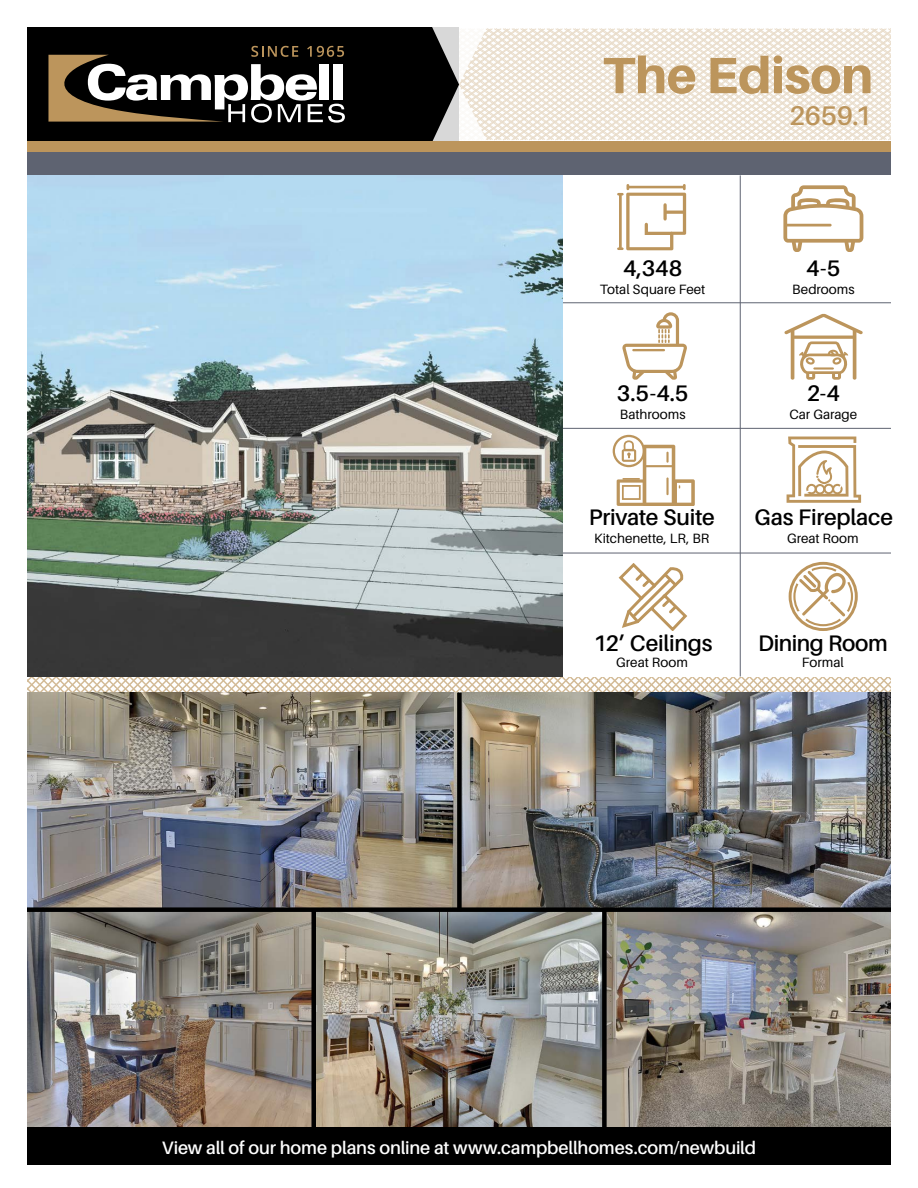
<style>
.page{position:relative;width:918px;height:1188px;background:#fff}
.page>*{position:absolute;margin:0;border:0;box-sizing:border-box;transform-origin:0 0}
.t1{font:800 51px "Aileron";letter-spacing:-.005em;color:#bc955c}
.t2{font:600 27px "Aileron";color:#bc955c}
.t3{font:600 22.5px "Aileron";letter-spacing:-.01em;color:#000}
.t4{font:600 18px "Aileron";letter-spacing:-.005em;color:#fff}
.t5{font:13.5px "Aileron";color:#000}
</style>
<div class="page">
<img style="left:27px;top:175px;width:536px;height:501px">
<div style="left:27px;top:27px;width:432px;height:115px;background:#000"></div>
<svg style="left:48px;top:46px;width:297px;height:77px"></svg>
<div style="left:27px;top:152px;width:864px;height:23px;background:#5e6371"></div>
<svg style="left:617px;top:184px;width:69px;height:66px"></svg>
<hr style="left:666px;top:211px;width:17px;height:3px;background:#bc955c">
<svg style="left:663px;top:205px;width:4px;height:14px"></svg>
<hr style="left:563px;top:302px;width:328px;height:1px;background:#5e6371">
<hr style="left:563px;top:553px;width:328px;height:1px;background:#5e6371">
<hr style="left:563px;top:428px;width:328px;height:1px;background:#5e6371">
<hr style="left:740px;top:175px;width:1px;height:501px;background:#5e6371">
<svg style="left:622px;top:312px;width:65px;height:68px"></svg>
<svg style="left:613px;top:435px;width:82px;height:70px"></svg>
<svg style="left:618px;top:563px;width:69px;height:68px"></svg>
<svg style="left:783px;top:185px;width:80px;height:66px"></svg>
<svg style="left:784px;top:314px;width:79px;height:66px"></svg>
<svg style="left:787px;top:437px;width:74px;height:66px"></svg>
<svg style="left:789px;top:562px;width:69px;height:69px"></svg>
<img style="left:27px;top:693px;width:864px;height:214px">
<img style="left:27px;top:912px;width:284px;height:215px">
<img style="left:316px;top:912px;width:286px;height:215px">
<img style="left:607px;top:912px;width:284px;height:215px">
<div style="left:311px;top:910px;width:5px;height:220px;background:#000"></div>
<div style="left:602px;top:910px;width:5px;height:229px;background:#000"></div>
<div style="left:27px;top:907px;width:864px;height:5px;background:#000"></div>
<div style="left:457px;top:693px;width:5px;height:218px;background:#000"></div>
<div style="left:27px;top:1127px;width:864px;height:38px;background:#000"></div>
<svg style="left:27px;top:677px;width:864px;height:15px"></svg>
<svg style="left:432px;top:27px;width:459px;height:114px"></svg>
<div style="left:27px;top:141px;width:864px;height:11px;background:#bc955c"></div>
<h1 class="t1" style="left:603px;top:46px;width:272px">The Edison</h1>
<h2 class="t2" style="left:789px;top:100px;width:84px">2659.1</h2>
<h3 class="t3" style="left:623px;top:256px;width:61px">4,348</h3>
<p class="t5" style="left:600px;top:282px;width:107px">Total Square Feet</p>
<h3 class="t3" style="left:806px;top:256px;width:36px">4-5</h3>
<p class="t5" style="left:792px;top:282px;width:64px">Bedrooms</p>
<h3 class="t3" style="left:617px;top:381px;width:73px">3.5-4.5</h3>
<p class="t5" style="left:620px;top:407px;width:67px">Bathrooms</p>
<h3 class="t3" style="left:807px;top:381px;width:35px">2-4</h3>
<p class="t5" style="left:789px;top:407px;width:69px">Car Garage</p>
<h3 class="t3" style="left:589px;top:505px;width:127px">Private Suite</h3>
<p class="t5" style="left:594px;top:531px;width:117px">Kitchenette, LR, BR</p>
<h3 class="t3" style="left:755px;top:505px;width:140px">Gas Fireplace</h3>
<p class="t5" style="left:787px;top:531px;width:73px">Great Room</p>
<h3 class="t3" style="left:593px;top:631px;width:121px">12’ Ceilings</h3>
<p class="t5" style="left:616px;top:655px;width:73px">Great Room</p>
<h3 class="t3" style="left:758px;top:631px;width:131px">Dining Room</h3>
<p class="t5" style="left:802px;top:655px;width:44px">Formal</p>
<h3 class="t4" style="left:162px;top:1137px;width:596px">View all of our home plans online at www.campbellhomes.com/newbuild</h3>
</div>
